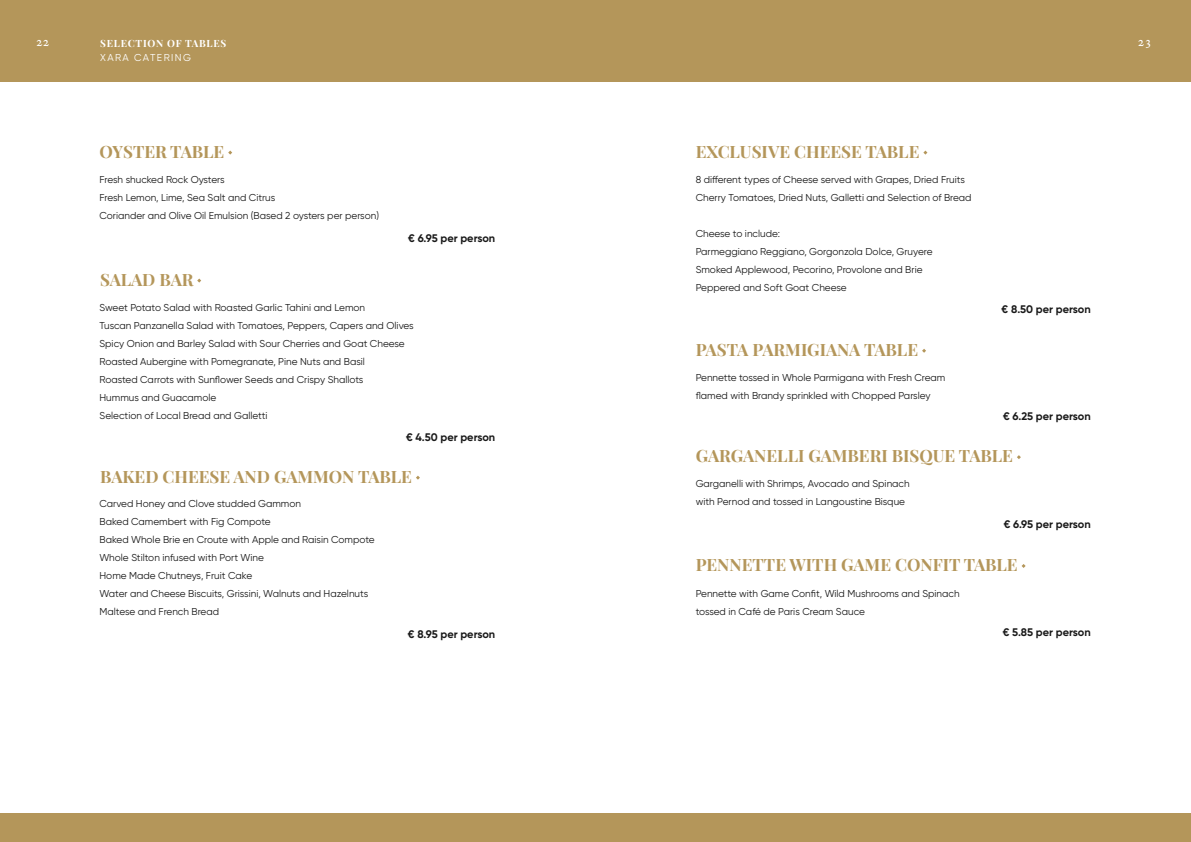
<style>
.page{position:relative;width:1191px;height:842px;background:#fff}
.page>*{position:absolute;margin:0;border:0;box-sizing:border-box;transform-origin:0 0}
.t1{font:700 17px "Playfair Display";color:#b4965a}
.t2{font:14.5px "Adobe Jenson Pro";color:#fff}
.t3{font:700 11px "Gilroy";color:#191919}
.t4{font:10px/18px "Gilroy";color:#191919}
.t5{font:700 10px "Playfair Display";letter-spacing:.075em;color:#fff}
.t6{font:10px "Gilroy";letter-spacing:.14em;color:#fff}
</style>
<div class="page">
<div style="left:0;top:0;width:1191px;height:82px;background:#b4965a"></div>
<div style="left:0;top:813px;width:1191px;height:29px;background:#b4965a"></div>
<svg style="left:228px;top:151px;width:4px;height:4px"></svg>
<svg style="left:197px;top:279px;width:4px;height:4px"></svg>
<svg style="left:416px;top:476px;width:4px;height:4px"></svg>
<svg style="left:922px;top:349px;width:4px;height:4px"></svg>
<svg style="left:1017px;top:455px;width:4px;height:4px"></svg>
<svg style="left:1021px;top:564px;width:4px;height:4px"></svg>
<h2 class="t2" style="left:36px;top:36px;width:15px">22</h2>
<p class="t5" style="left:100px;top:37px;width:128px">SELECTION OF TABLES</p>
<h2 class="t2" style="left:1138px;top:36px;width:15px">23</h2>
<p class="t6" style="left:100px;top:53px;width:92px">XARA CATERING</p>
<h1 class="t1" style="left:99px;top:142px;width:126px">OYSTER TABLE</h1>
<p class="t4" style="left:99px;top:170px;width:281px">Fresh shucked Rock Oysters<br>Fresh Lemon, Lime, Sea Salt and Citrus<br>Coriander and Olive Oil Emulsion (Based 2 oysters per person)</p>
<h1 class="t1" style="left:100px;top:270px;width:95px">SALAD BAR</h1>
<p class="t3" style="left:408px;top:233px;width:88px">€ 6.95 per person</p>
<p class="t4" style="left:99px;top:298px;width:316px">Sweet Potato Salad with Roasted Garlic Tahini and Lemon<br>Tuscan Panzanella Salad with Tomatoes, Peppers, Capers and Olives Spicy Onion and Barley Salad with Sour Cherries and Goat Cheese Roasted Aubergine with Pomegranate, Pine Nuts and Basil<br>Roasted Carrots with Sunflower Seeds and Crispy Shallots<br>Hummus and Guacamole<br>Selection of Local Bread and Galletti</p>
<p class="t3" style="left:406px;top:432px;width:91px">€ 4.50 per person</p>
<h1 class="t1" style="left:100px;top:467px;width:313px">BAKED CHEESE AND GAMMON TABLE</h1>
<p class="t4" style="left:99px;top:495px;width:277px">Carved Honey and Clove studded Gammon<br>Baked Camembert with Fig Compote<br>Baked Whole Brie en Croute with Apple and Raisin Compote Whole Stilton infused with Port Wine<br>Home Made Chutneys, Fruit Cake<br>Water and Cheese Biscuits, Grissini, Walnuts and Hazelnuts Maltese and French Bread</p>
<p class="t3" style="left:408px;top:629px;width:89px">€ 8.95 per person</p>
<h1 class="t1" style="left:695px;top:142px;width:225px">EXCLUSIVE CHEESE TABLE</h1>
<p class="t4" style="left:695px;top:171px;width:277px">8 different types of Cheese served with Grapes, Dried Fruits<br>Cherry Tomatoes, Dried Nuts, Galletti and Selection of Bread</p>
<p class="t4" style="left:695px;top:225px;width:238px">Cheese to include:<br>Parmeggiano Reggiano, Gorgonzola Dolce, Gruyere Smoked Applewood, Pecorino, Provolone and Brie Peppered and Soft Goat Cheese</p>
<h1 class="t1" style="left:695px;top:340px;width:224px">PASTA PARMIGIANA TABLE</h1>
<p class="t4" style="left:695px;top:368px;width:251px">Pennette tossed in Whole Parmigana with Fresh Cream flamed with Brandy sprinkled with Chopped Parsley</p>
<p class="t3" style="left:1001px;top:304px;width:91px">€ 8.50 per person</p>
<p class="t3" style="left:1003px;top:411px;width:89px">€ 6.25 per person</p>
<h1 class="t1" style="left:695px;top:446px;width:319px">GARGANELLI GAMBERI BISQUE TABLE</h1>
<p class="t4" style="left:695px;top:474px;width:215px">Garganelli with Shrimps, Avocado and Spinach with Pernod and tossed in Langoustine Bisque</p>
<p class="t3" style="left:1003px;top:519px;width:88px">€ 6.95 per person</p>
<h1 class="t1" style="left:695px;top:555px;width:323px">PENNETTE WITH GAME CONFIT TABLE</h1>
<p class="t4" style="left:695px;top:584px;width:265px">Pennette with Game Confit, Wild Mushrooms and Spinach tossed in Café de Paris Cream Sauce</p>
<p class="t3" style="left:1002px;top:627px;width:90px">€ 5.85 per person</p>
</div>
